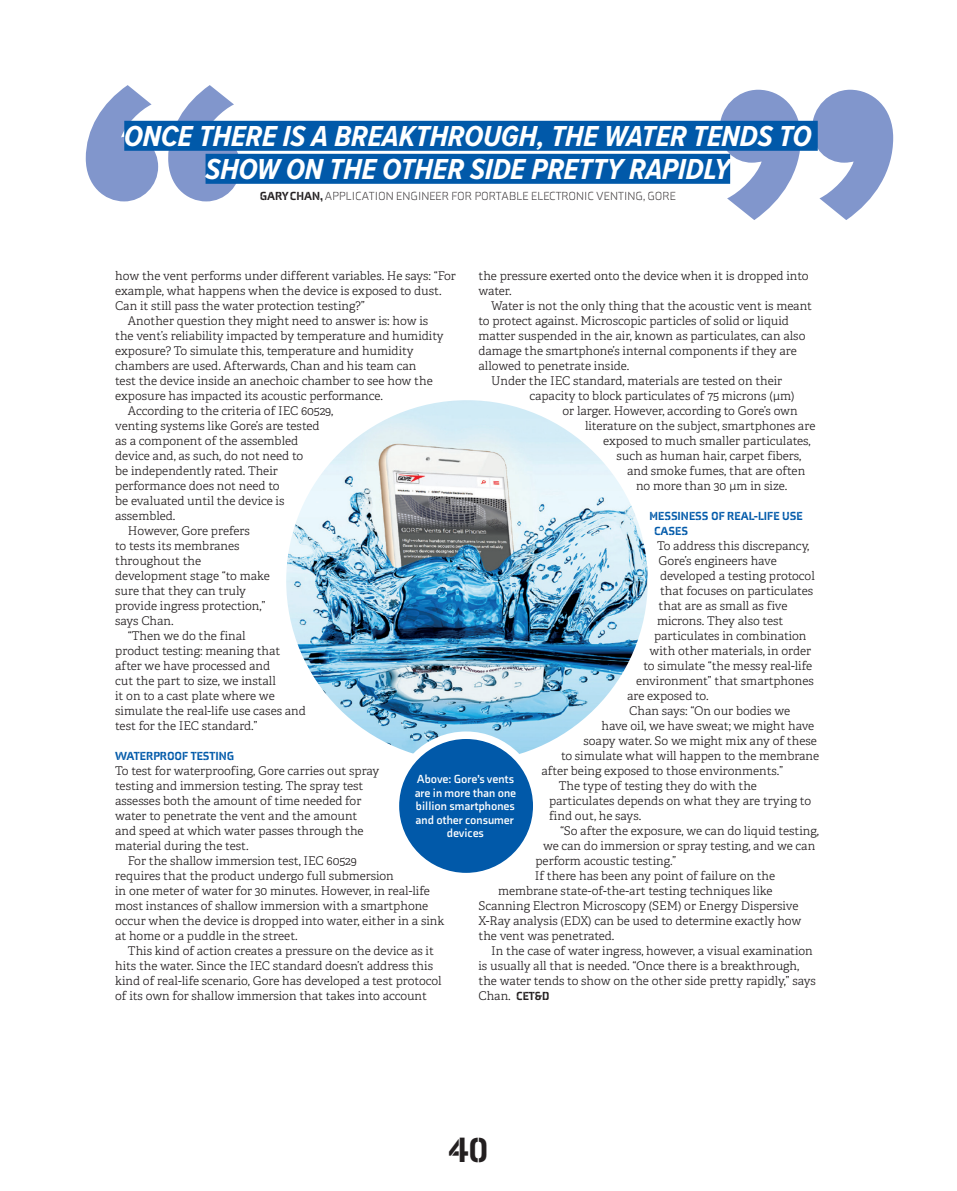
<style>
.page{position:relative;width:957px;height:1191px;background:#fff}
.page>*{position:absolute;margin:0;border:0;box-sizing:border-box;transform-origin:0 0}
.t1{font:900 36px "Axia Stencil";color:#231f20}
.t2{font:italic 700 30px/33px "Proxima Nova Cond";color:#fff;text-align:center}
.Body_copy_indent{font:300 12px/15px "Adelle";color:#231f20}
.Body_copy_flush{font:300 12px/15px "Adelle";color:#231f20}
.caption_woc{font:700 12px/13.5px "Axia";color:#fff;text-align:center}
.Quotee{font:300 12px "Axia Stencil";color:#231f20}
.Crosshead{font:900 12px/15px "Axia Stencil";color:#0159a9}
.s1{font-weight:900}
.s2{font-family:"Axia Stencil";font-weight:900}
</style>
<div class="page">
<svg style="left:720px;top:90px;width:173px;height:130px"></svg>
<svg style="left:86px;top:85px;width:155px;height:116px"></svg>
<img style="left:286px;top:400px;width:362px;height:361px;border-radius:181px">
<div style="left:124px;top:121px;width:693px;height:30px;background:#0159a9"></div>
<div style="left:205px;top:154px;width:525px;height:30px;background:#0159a9"></div>
<div style="left:395px;top:735px;width:142px;height:141px;background:#0159a9;border-radius:50%"></div>
<div style="left:392px;top:731px;width:148px;height:149px;border:8px solid #fff;border-radius:50%"></div>
<p class="t2" style="left:124px;top:119px;width:688px">ONCE THERE IS A BREAKTHROUGH, THE WATER TENDS TO<br>SHOW ON THE OTHER SIDE PRETTY RAPIDLY</p>
<p class="Quotee" style="left:260px;top:189px;width:418px"><span class="s1">GARY CHAN,</span> APPLICATION ENGINEER FOR PORTABLE ELECTRONIC VENTING, GORE</p>
<p class="Body_copy_indent" style="left:115px;top:269px;width:342px">how the vent performs under different variables. He says: “For example, what happens when the device is exposed to dust.<br>Can it still pass the water protection testing?”</p>
<p class="Body_copy_indent" style="left:115px;top:314px;width:330px;text-indent:13px">Another question they might need to answer is: how is the vent’s reliability impacted by temperature and humidity exposure? To simulate this, temperature and humidity chambers are used. Afterwards, Chan and his team can<br>test the device inside an anechoic chamber to see how the exposure has impacted its acoustic performance.</p>
<p class="Body_copy_indent" style="left:115px;top:404px;width:220px;text-indent:13px">According to the criteria of IEC 60529, venting systems like Gore’s are tested as a component of the assembled device and, as such, do not need to<br>be independently rated. Their performance does not need to<br>be evaluated until the device is assembled.</p>
<p class="Body_copy_indent" style="left:115px;top:524px;width:156px;text-indent:13px">However, Gore prefers<br>to tests its membranes throughout the development stage “to make sure that they can truly provide ingress protection,” says Chan.</p>
<p class="Body_copy_indent" style="left:115px;top:629px;width:192px;text-indent:13px">“Then we do the final<br>product testing: meaning that after we have processed and<br>cut the part to size, we install<br>it on to a cast plate where we simulate the real-life use cases and test for the IEC standard.”</p>
<p class="Crosshead" style="left:115px;top:748px;width:121px">WATERPROOF TESTING</p>
<p class="Body_copy_flush" style="left:115px;top:764px;width:266px">To test for waterproofing, Gore carries out spray testing and immersion testing. The spray test assesses both the amount of time needed for water to penetrate the vent and the amount and speed at which water passes through the material during the test.</p>
<p class="Body_copy_indent" style="left:115px;top:854px;width:331px;text-indent:13px">For the shallow immersion test, IEC 60529<br>requires that the product undergo full submersion<br>in one meter of water for 30 minutes. However, in real-life most instances of shallow immersion with a smartphone occur when the device is dropped into water, either in a sink at home or a puddle in the street.</p>
<p class="Body_copy_indent" style="left:115px;top:944px;width:328px;text-indent:13px">This kind of action creates a pressure on the device as it hits the water. Since the IEC standard doesn’t address this kind of real-life scenario, Gore has developed a test protocol of its own for shallow immersion that takes into account</p>
<p class="Body_copy_indent" style="left:478px;top:269px;width:332px">the pressure exerted onto the device when it is dropped into water.</p>
<p class="Body_copy_indent" style="left:478px;top:299px;width:335px;text-indent:13px">Water is not the only thing that the acoustic vent is meant to protect against. Microscopic particles of solid or liquid matter suspended in the air, known as particulates, can also damage the smartphone’s internal components if they are allowed to penetrate inside.</p>
<p class="Body_copy_indent" style="left:491px;top:374px;width:292px">Under the IEC standard, materials are tested on their</p>
<p class="Body_copy_indent" style="left:529px;top:389px;width:266px">capacity to block particulates of 75 microns (μm)</p>
<p class="Body_copy_indent" style="left:562px;top:404px;width:237px">or larger. However, according to Gore’s own</p>
<p class="Body_copy_indent" style="left:585px;top:419px;width:232px">literature on the subject, smartphones are</p>
<p class="Body_copy_indent" style="left:603px;top:434px;width:209px">exposed to much smaller particulates,</p>
<p class="Body_copy_indent" style="left:616px;top:449px;width:186px">such as human hair, carpet fibers,</p>
<p class="Body_copy_indent" style="left:627px;top:464px;width:180px">and smoke fumes, that are often</p>
<p class="Body_copy_indent" style="left:636px;top:479px;width:153px">no more than 30 μm in size.</p>
<p class="Crosshead" style="left:654px;top:508px;width:150px;text-indent:-4px">MESSINESS OF REAL-LIFE USE<br>CASES</p>
<p class="Body_copy_flush" style="left:657px;top:539px;width:154px">To address this discrepancy,</p>
<p class="Body_copy_flush" style="left:658px;top:554px;width:120px">Gore’s engineers have</p>
<p class="Body_copy_flush" style="left:660px;top:569px;width:156px">developed a testing protocol</p>
<p class="Body_copy_flush" style="left:660px;top:584px;width:155px">that focuses on particulates</p>
<p class="Body_copy_flush" style="left:658px;top:599px;width:130px">that are as small as five</p>
<p class="Body_copy_flush" style="left:657px;top:614px;width:128px">microns. They also test</p>
<p class="Body_copy_flush" style="left:654px;top:629px;width:154px">particulates in combination</p>
<p class="Body_copy_flush" style="left:649px;top:644px;width:163px">with other materials, in order</p>
<p class="Body_copy_flush" style="left:643px;top:659px;width:170px">to simulate “the messy real-life</p>
<p class="Body_copy_flush" style="left:636px;top:674px;width:179px">environment” that smartphones</p>
<p class="Body_copy_flush" style="left:627px;top:689px;width:83px">are exposed to.</p>
<p class="Body_copy_indent" style="left:629px;top:704px;width:162px">Chan says: “On our bodies we</p>
<p class="Body_copy_indent" style="left:601px;top:719px;width:214px">have oil, we have sweat; we might have</p>
<p class="Body_copy_indent" style="left:583px;top:734px;width:235px">soapy water. So we might mix any of these</p>
<p class="Body_copy_indent" style="left:561px;top:749px;width:260px">to simulate what will happen to the membrane</p>
<p class="Body_copy_indent" style="left:541px;top:764px;width:243px">after being exposed to those environments.”</p>
<p class="Body_copy_indent" style="left:549px;top:779px;width:264px;text-indent:10px">The type of testing they do with the particulates depends on what they are trying to find out, he says.</p>
<p class="Body_copy_indent" style="left:560px;top:824px;width:260px">“So after the exposure, we can do liquid testing,</p>
<p class="Body_copy_indent" style="left:543px;top:839px;width:274px">we can do immersion or spray testing, and we can</p>
<p class="Body_copy_indent" style="left:535px;top:854px;width:142px">perform acoustic testing.”</p>
<p class="Body_copy_indent" style="left:535px;top:869px;width:242px">If there has been any point of failure on the</p>
<p class="Body_copy_indent" style="left:498px;top:884px;width:276px">membrane state-of-the-art testing techniques like</p>
<p class="Body_copy_indent" style="left:478px;top:899px;width:321px">Scanning Electron Microscopy (SEM) or Energy Dispersive</p>
<p class="Body_copy_indent" style="left:478px;top:914px;width:324px">X-Ray analysis (EDX) can be used to determine exactly how</p>
<p class="Body_copy_indent" style="left:478px;top:929px;width:137px">the vent was penetrated.</p>
<p class="Body_copy_indent" style="left:478px;top:944px;width:339px;text-indent:13px">In the case of water ingress, however, a visual examination is usually all that is needed. “Once there is a breakthrough, the water tends to show on the other side pretty rapidly,” says Chan. <span class="s2">CET&amp;D</span></p>
<p class="caption_woc" style="left:415px;top:772px;width:103px">Above: Gore’s vents are in more than one billion smartphones and other consumer devices</p>
<h1 class="t1" style="left:449px;top:1128px;width:41px">40</h1>
</div>
